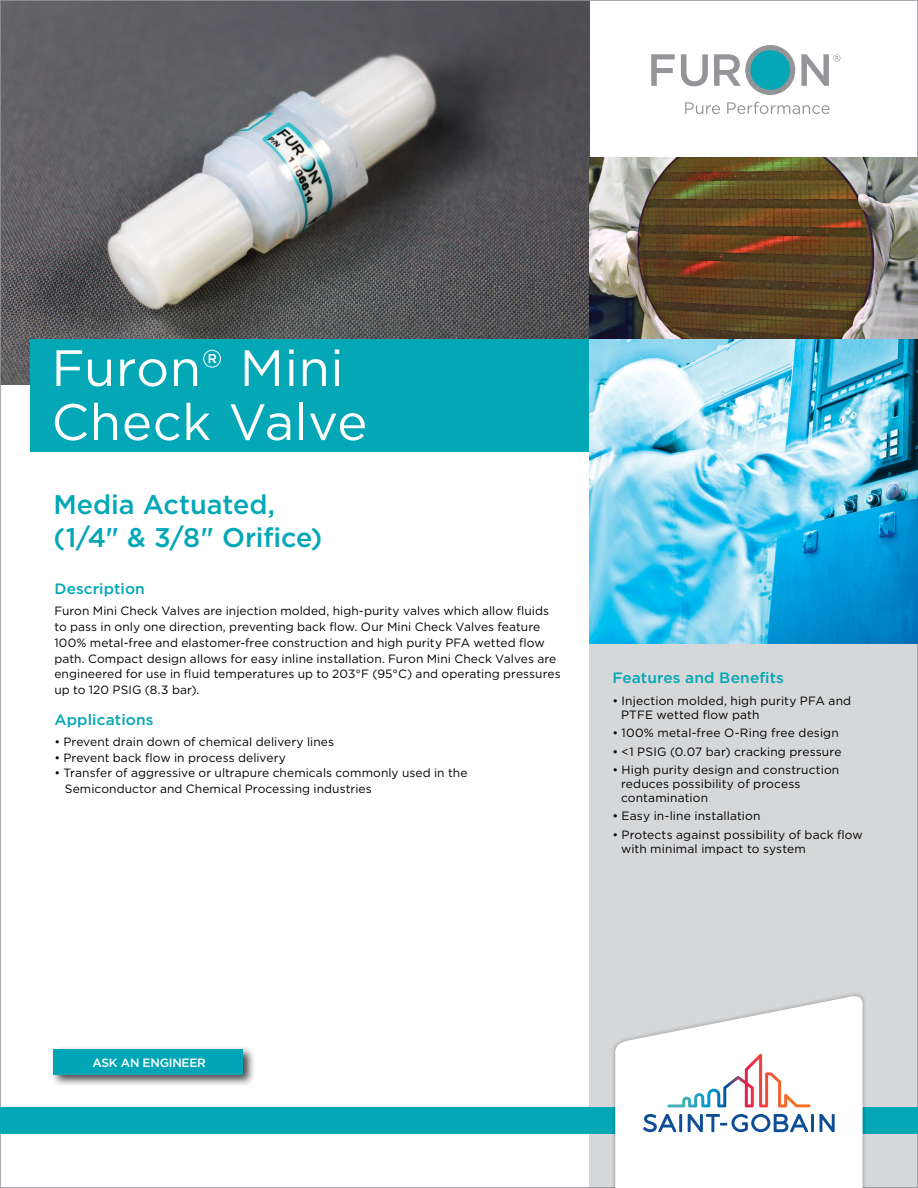
<style>
.page{position:relative;width:918px;height:1188px;background:#fff}
.page>*{position:absolute;margin:0;border:0;box-sizing:border-box;transform-origin:0 0}
.box___Product_name{font:51px "Gotham";letter-spacing:.01em;color:#fff}
.Heading{font:500 27px "Gotham";letter-spacing:-.005em;color:#03a7b6}
.body_-_subhead{font:500 15px "Gotham";letter-spacing:.005em;color:#03a7b6}
.F_B_heads{font:500 15px "Gotham";letter-spacing:.01em;color:#03a7b6}
.body_-_copy{font:12px/15.8px "Gotham";letter-spacing:.005em;color:#000}
.F_B_Bullets{font:12px/13.8px "Gotham";letter-spacing:.015em;color:#000}
.t1{font:500 12px "Gotham";letter-spacing:-.02em;color:#fff}
</style>
<div class="page">
<div style="left:590px;top:398px;width:328px;height:790px;background:#d6d7d9"></div>
<div style="left:745px;top:45px;width:50px;height:50px;background:#939598;border-radius:50%"></div>
<div style="left:750px;top:50px;width:40px;height:40px;background:#03a7b6;border-radius:50%"></div>
<svg style="left:651px;top:54px;width:24px;height:32px"></svg>
<svg style="left:681px;top:54px;width:27px;height:32px"></svg>
<svg style="left:714px;top:54px;width:27px;height:32px"></svg>
<svg style="left:685px;top:102px;width:35px;height:12px"></svg>
<svg style="left:727px;top:102px;width:103px;height:12px"></svg>
<svg style="left:801px;top:54px;width:39px;height:32px"></svg>
<img style="left:2px;top:2px;width:588px;height:382px">
<div style="left:31px;top:339px;width:573px;height:112px;background:#03a7b6"></div>
<div style="left:0;top:1107px;width:918px;height:27px;background:#03a7b6"></div>
<div style="left:611px;top:992px;width:256px;height:196px;background:#000;opacity:.3"></div>
<svg style="left:615px;top:996px;width:248px;height:192px;fill:#fff"></svg>
<svg style="left:643px;top:1114px;width:33px;height:18px"></svg>
<hr style="left:679px;top:1114px;width:3px;height:18px;background:#0e4e96">
<svg style="left:688px;top:1114px;width:120px;height:18px;background:#a3bbd7"></svg>
<hr style="left:811px;top:1114px;width:3px;height:18px;background:#0e4e96">
<svg style="left:819px;top:1114px;width:16px;height:18px"></svg>
<svg style="left:667px;top:1054px;width:144px;height:53px;background:#f0e5e6"></svg>
<img style="left:590px;top:158px;width:328px;height:181px">
<svg style="left:590px;top:339px;width:328px;height:305px;background:#68c4e4"></svg>
<div style="left:50px;top:1045px;width:206px;height:43px;background:#000;opacity:.75"></div>
<div style="left:53px;top:1049px;width:190px;height:26px;background:#00a5b6"></div>
<p class="box___Product_name" style="left:51px;top:335px;width:294px">Furon® Mini</p>
<p class="box___Product_name" style="left:51px;top:389px;width:317px">Check Valve</p>
<p class="Heading" style="left:53px;top:487px;width:223px">Media Actuated,</p>
<p class="Heading" style="left:53px;top:520px;width:271px">(1/4" &amp; 3/8" Orifice)</p>
<p class="body_-_subhead" style="left:54px;top:579px;width:92px">Description</p>
<p class="body_-_copy" style="left:54px;top:603px;width:508px">Furon Mini Check Valves are injection molded, high-purity valves which allow fluids to pass in only one direction, preventing back flow. Our Mini Check Valves feature 100% metal-free and elastomer-free construction and high purity PFA wetted flow path. Compact design allows for easy inline installation. Furon Mini Check Valves are engineered for use in fluid temperatures up to 203°F (95°C) and operating pressures up to 120 PSIG (8.3 bar).</p>
<p class="body_-_subhead" style="left:54px;top:710px;width:101px">Applications</p>
<p class="body_-_copy" style="left:54px;top:734px;width:281px">• Prevent drain down of chemical delivery lines</p>
<p class="body_-_copy" style="left:54px;top:749px;width:233px">• Prevent back flow in process delivery</p>
<p class="body_-_copy" style="left:54px;top:765px;width:415px">• Transfer of aggressive or ultrapure chemicals commonly used in the</p>
<p class="body_-_copy" style="left:65px;top:781px;width:308px">Semiconductor and Chemical Processing industries</p>
<p class="F_B_heads" style="left:612px;top:668px;width:173px">Features and Benefits</p>
<p class="F_B_Bullets" style="left:621px;top:693px;width:232px;text-indent:-9px">• Injection molded, high purity PFA and<br>PTFE wetted flow path</p>
<p class="F_B_Bullets" style="left:612px;top:726px;width:228px">• 100% metal-free O-Ring free design</p>
<p class="F_B_Bullets" style="left:612px;top:744px;width:231px">• &lt;1 PSIG (0.07 bar) cracking pressure</p>
<p class="F_B_Bullets" style="left:621px;top:763px;width:220px;text-indent:-9px">• High purity design and construction reduces possibility of process contamination</p>
<p class="F_B_Bullets" style="left:612px;top:809px;width:150px">• Easy in-line installation</p>
<p class="F_B_Bullets" style="left:621px;top:828px;width:243px;text-indent:-9px">• Protects against possibility of back flow with minimal impact to system</p>
<p class="t1" style="left:92px;top:1055px;width:115px">ASK AN ENGINEER</p>
</div>
